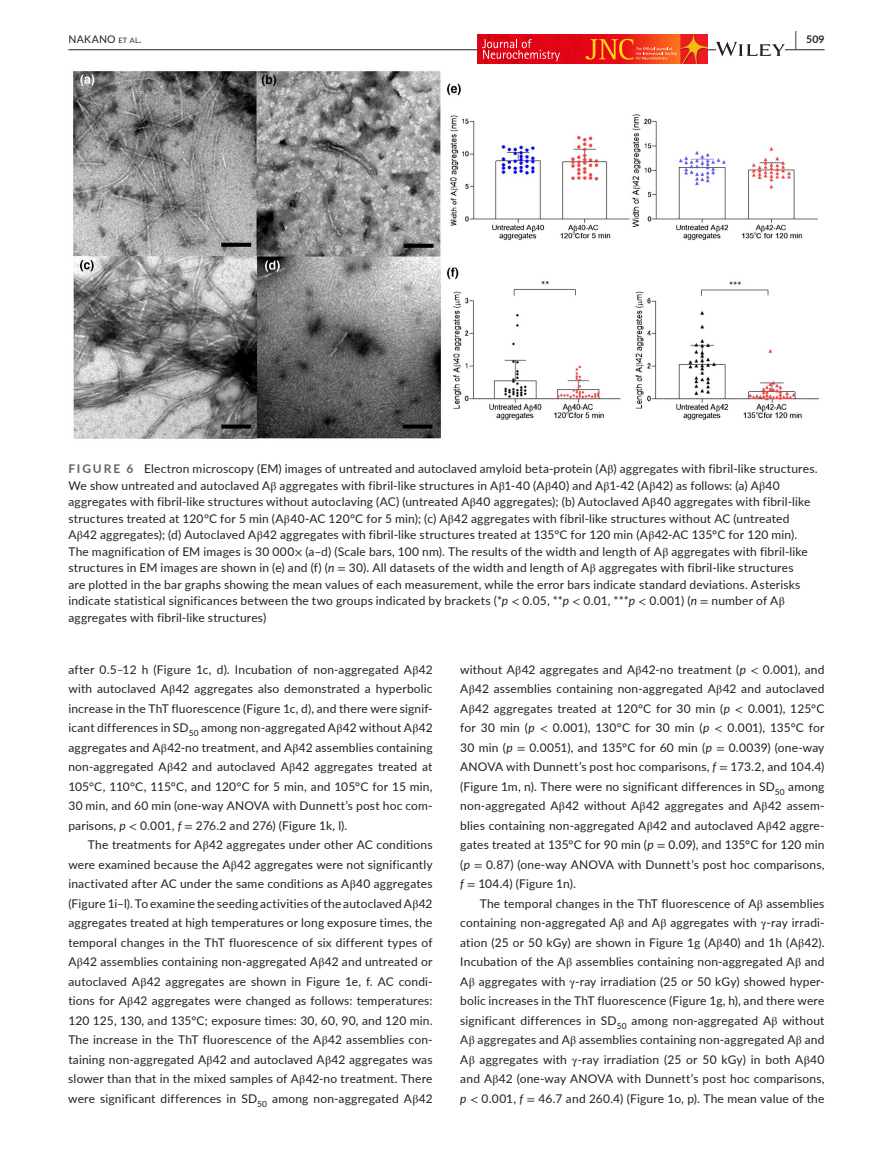
<style>
.page{position:relative;width:893px;height:1174px;background:#fff}
.page>*{position:absolute;margin:0;border:0;box-sizing:border-box;transform-origin:0 0}
.t1{font:12px/19.5px "Lato";letter-spacing:.015em;color:#231f20;text-align:justify}
.t2{font:10.5px "Lato";letter-spacing:.025em;color:#231f20}
.t3{font:700 10.5px "Lato";color:#231f20}
.s1{font-size:7.35px}
.s2{font-size:19.5px}
.s3{font-weight:700;color:#636366}
.s4{font-family:"STIX"}
.s5{font-style:italic}
</style>
<div class="page">
<hr style="left:68px;top:49px;width:756px;height:1px;background:#231f20">
<img style="left:477px;top:34px;width:230px;height:30px">
<svg style="left:482px;top:39px;width:78px;height:22px;background:#e32e3c"></svg>
<svg style="left:586px;top:39px;width:91px;height:21px;background:#f05023"></svg>
<svg style="left:716px;top:42px;width:69px;height:14px"></svg>
<img style="left:73px;top:71px;width:746px;height:368px">
<p class="t2" style="left:68px;top:31px;width:75px">NAKANO <span class="s1">et al</span>.</p>
<p class="t3" style="left:795px;top:31px;width:31px"><span class="s2">|</span> 509</p>
<p class="t1" style="left:68px;top:460px;width:751px;line-height:16.5px;text-align:left"><span class="s3">FIGURE 6</span> Electron microscopy (EM) images of untreated and autoclaved amyloid beta-protein (A<span class="s4">β</span>) aggregates with fibril-like structures.<br>We show untreated and autoclaved A<span class="s4">β</span> aggregates with fibril-like structures in A<span class="s4">β</span>1-40 (A<span class="s4">β</span>40) and A<span class="s4">β</span>1-42 (A<span class="s4">β</span>42) as follows: (a) A<span class="s4">β</span>40 aggregates with fibril-like structures without autoclaving (AC) (untreated A<span class="s4">β</span>40 aggregates); (b) Autoclaved A<span class="s4">β</span>40 aggregates with fibril-like structures treated at 120°C for 5 min (A<span class="s4">β</span>40-AC 120°C for 5 min); (c) A<span class="s4">β</span>42 aggregates with fibril-like structures without AC (untreated A<span class="s4">β</span>42 aggregates); (d) Autoclaved A<span class="s4">β</span>42 aggregates with fibril-like structures treated at 135°C for 120 min (A<span class="s4">β</span>42-AC 135°C for 120 min).<br>The magnification of EM images is 30 000<span class="s4">×</span> (a–d) (Scale bars, 100 nm). The results of the width and length of A<span class="s4">β</span> aggregates with fibril-like structures in EM images are shown in (e) and (f) (<span class="s5">n</span> <span class="s4">=</span> 30). All datasets of the width and length of A<span class="s4">β</span> aggregates with fibril-like structures<br>are plotted in the bar graphs showing the mean values of each measurement, while the error bars indicate standard deviations. Asterisks indicate statistical significances between the two groups indicated by brackets (*<span class="s5">p</span> <span class="s4">&lt;</span> 0.05, **<span class="s5">p</span> <span class="s4">&lt;</span> 0.01, ***<span class="s5">p</span> <span class="s4">&lt;</span> 0.001) (<span class="s5">n</span> <span class="s4">=</span> number of A<span class="s4">β </span>aggregates with fibril-like structures)</p>
<p class="t1" style="left:68px;top:659px;width:366px">after 0.5–12 h (Figure 1c, d). Incubation of non-aggregated A<span class="s4">β</span>42 with autoclaved A<span class="s4">β</span>42 aggregates also demonstrated a hyperbolic increase in the ThT fluorescence (Figure 1c, d), and there were signif&shy;icant differences in SD<sub>50</sub> among non-aggregated A<span class="s4">β</span>42 without A<span class="s4">β</span>42 aggregates and A<span class="s4">β</span>42-no treatment, and A<span class="s4">β</span>42 assemblies containing non-aggregated A<span class="s4">β</span>42 and autoclaved A<span class="s4">β</span>42 aggregates treated at 105°C, 110°C, 115°C, and 120°C for 5 min, and 105°C for 15 min, 30 min, and 60 min (one-way ANOVA with Dunnett’s post hoc com&shy;parisons, <span class="s5">p</span> <span class="s4">&lt;</span> 0.001, <span class="s5">f</span> <span class="s4">=</span> 276.2 and 276) (Figure 1k, l).</p>
<p class="t1" style="left:68px;top:834px;width:366px;text-indent:20px">The treatments for A<span class="s4">β</span>42 aggregates under other AC conditions were examined because the A<span class="s4">β</span>42 aggregates were not significantly inactivated after AC under the same conditions as A<span class="s4">β</span>40 aggregates (Figure 1i–l). To examine the seeding activities of the autoclaved A<span class="s4">β</span>42 aggregates treated at high temperatures or long exposure times, the temporal changes in the ThT fluorescence of six different types of A<span class="s4">β</span>42 assemblies containing non-aggregated A<span class="s4">β</span>42 and untreated or autoclaved A<span class="s4">β</span>42 aggregates are shown in Figure 1e, f. AC condi&shy;tions for A<span class="s4">β</span>42 aggregates were changed as follows: temperatures:<br>120 125, 130, and 135°C; exposure times: 30, 60, 90, and 120 min.<br>The increase in the ThT fluorescence of the A<span class="s4">β</span>42 assemblies con&shy;taining non-aggregated A<span class="s4">β</span>42 and autoclaved A<span class="s4">β</span>42 aggregates was slower than that in the mixed samples of A<span class="s4">β</span>42-no treatment. There were significant differences in SD<sub>50</sub> among non-aggregated A<span class="s4">β</span>42</p>
<p class="t1" style="left:460px;top:659px;width:366px">without A<span class="s4">β</span>42 aggregates and A<span class="s4">β</span>42-no treatment (<span class="s5">p</span> <span class="s4">&lt;</span> 0.001), and A<span class="s4">β</span>42 assemblies containing non-aggregated A<span class="s4">β</span>42 and autoclaved A<span class="s4">β</span>42 aggregates treated at 120°C for 30 min (<span class="s5">p</span> <span class="s4">&lt;</span> 0.001), 125°C for 30 min (<span class="s5">p</span> <span class="s4">&lt;</span> 0.001), 130°C for 30 min (<span class="s5">p</span> <span class="s4">&lt;</span> 0.001), 135°C for 30 min (<span class="s5">p</span> <span class="s4">=</span> 0.0051), and 135°C for 60 min (<span class="s5">p</span> <span class="s4">=</span> 0.0039) (one-way ANOVA with Dunnett’s post hoc comparisons, <span class="s5">f</span> <span class="s4">=</span> 173.2, and 104.4) (Figure 1m, n). There were no significant differences in SD<sub>50</sub> among non-aggregated A<span class="s4">β</span>42 without A<span class="s4">β</span>42 aggregates and A<span class="s4">β</span>42 assem&shy;blies containing non-aggregated A<span class="s4">β</span>42 and autoclaved A<span class="s4">β</span>42 aggre&shy;gates treated at 135°C for 90 min (<span class="s5">p</span> <span class="s4">=</span> 0.09), and 135°C for 120 min (<span class="s5">p</span> <span class="s4">=</span> 0.87) (one-way ANOVA with Dunnett’s post hoc comparisons, <span class="s5">f</span> <span class="s4">=</span> 104.4) (Figure 1n).</p>
<p class="t1" style="left:460px;top:893px;width:366px;text-indent:20px">The temporal changes in the ThT fluorescence of A<span class="s4">β</span> assemblies containing non-aggregated A<span class="s4">β</span> and A<span class="s4">β</span> aggregates with <span class="s4">γ</span>-ray irradi&shy;ation (25 or 50 kGy) are shown in Figure 1g (A<span class="s4">β</span>40) and 1h (A<span class="s4">β</span>42).<br>Incubation of the A<span class="s4">β</span> assemblies containing non-aggregated A<span class="s4">β</span> and A<span class="s4">β</span> aggregates with <span class="s4">γ</span>-ray irradiation (25 or 50 kGy) showed hyper&shy;bolic increases in the ThT fluorescence (Figure 1g, h), and there were significant differences in SD<sub>50</sub> among non-aggregated A<span class="s4">β</span> without A<span class="s4">β</span> aggregates and A<span class="s4">β</span> assemblies containing non-aggregated A<span class="s4">β</span> and A<span class="s4">β</span> aggregates with <span class="s4">γ</span>-ray irradiation (25 or 50 kGy) in both A<span class="s4">β</span>40 and A<span class="s4">β</span>42 (one-way ANOVA with Dunnett’s post hoc comparisons, <span class="s5">p</span> <span class="s4">&lt;</span> 0.001, <span class="s5">f</span> <span class="s4">=</span> 46.7 and 260.4) (Figure 1o, p). The mean value of the</p>
</div>
